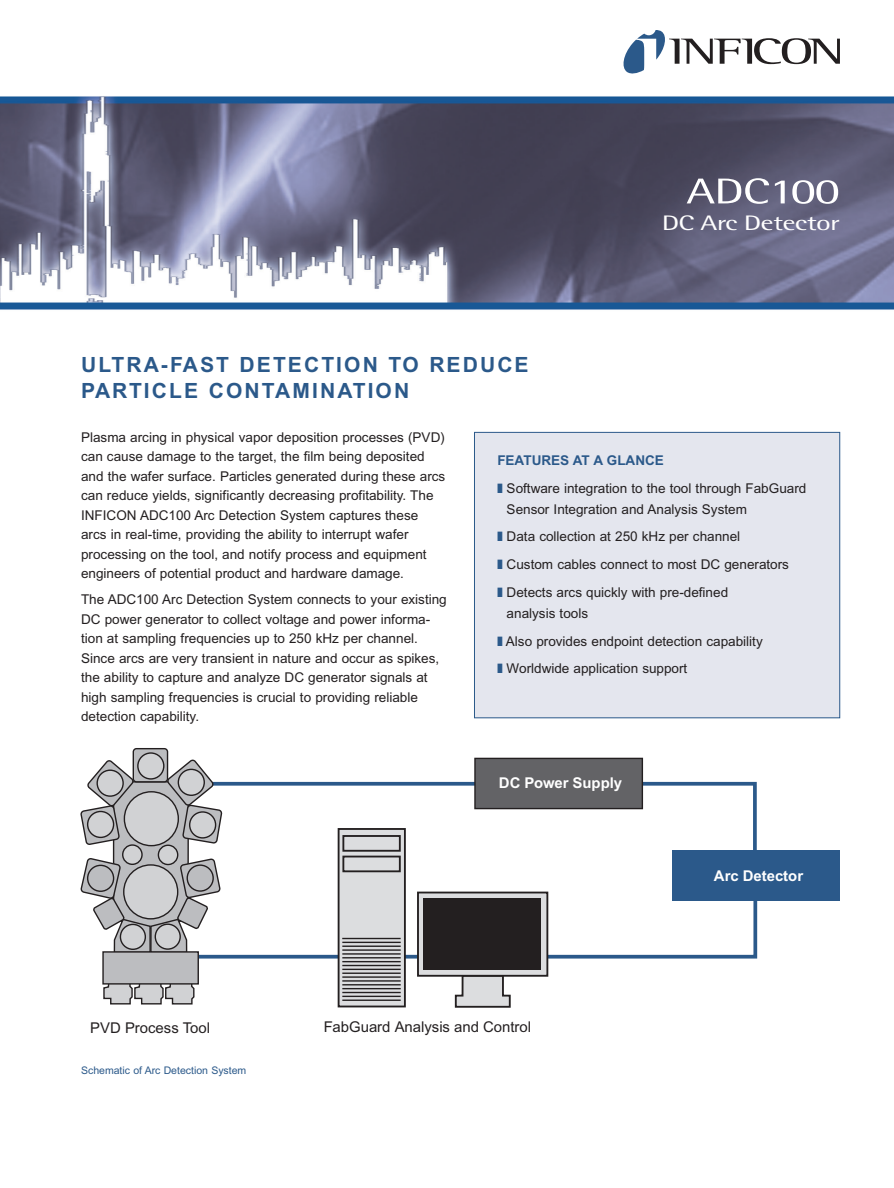
<style>
.page{position:relative;width:894px;height:1188px;background:#fff}
.page>*{position:absolute;margin:0;border:0;box-sizing:border-box;transform-origin:0 0}
.PRODUCT_NAME{font:36px "Rotis Semi Sans";letter-spacing:-.025em;color:#fff;scale:1.4 1}
.HEADLINE{font:700 21px/25.5px "Arial";letter-spacing:.1em;color:#2b598a}
.DESCRIPTOR{font:21px "Rotis Semi Sans";letter-spacing:-.025em;color:#fff;scale:1.4 1}
.t1{font:14.85px "Arial";color:#231f20}
.t2{font:700 14.85px "Arial";color:#fff}
.COPY{font:13.5px/19.5px "Arial MT Std";color:#231f20}
.features_COPY{font:13.5px/21px "Arial MT Std";color:#231f20}
.features_HEAD{font:700 13.5px "Arial MT Std";color:#2b598a}
.t3{font:10.5px "Arial MT Std";color:#2b598a}
.s1{color:#2b598a}
</style>
<div class="page">
<img style="left:0;top:52px;width:893px;height:258px">
<svg style="left:623px;top:30px;width:216px;height:43px"></svg>
<div style="left:474px;top:432px;width:365px;height:286px;background:#e4e6ee"></div>
<div style="left:474px;top:432px;width:365px;height:286px;border:1px solid #2b598a"></div>
<svg style="left:199px;top:780px;width:559px;height:180px"></svg>
<div style="left:671px;top:850px;width:168px;height:50px;background:#2b598a"></div>
<div style="left:133px;top:749px;width:34px;height:33px;background:#bcbdc0;border-radius:3px"></div>
<div style="left:132px;top:748px;width:36px;height:35px;border:1px solid #231f20;border-radius:3px"></div>
<svg style="left:138px;top:753px;width:26px;height:26px"></svg>
<div style="left:137px;top:752px;width:27px;height:28px;border:1px solid #231f20;border-radius:50%"></div>
<svg style="left:103px;top:985px;width:92px;height:20px;background:#bcbcbe"></svg>
<svg style="left:80px;top:758px;width:142px;height:196px"></svg>
<svg style="left:340px;top:831px;width:62px;height:173px;background:#d2d2d4"></svg>
<div style="left:337px;top:828px;width:68px;height:179px;border:2px solid #231f20"></div>
<div style="left:343px;top:836px;width:56px;height:15px;background:#dcdddf"></div>
<div style="left:342px;top:835px;width:58px;height:17px;border:2px solid #231f20"></div>
<div style="left:343px;top:857px;width:56px;height:14px;background:#dcdddf"></div>
<div style="left:342px;top:856px;width:58px;height:16px;border:2px solid #231f20"></div>
<hr style="left:342px;top:938px;width:58px;height:1px;background:#231f20">
<hr style="left:342px;top:942px;width:58px;height:1px;background:#231f20">
<hr style="left:342px;top:946px;width:58px;height:1px;background:#231f20">
<hr style="left:342px;top:949px;width:58px;height:2px;background:#231f20">
<hr style="left:342px;top:953px;width:58px;height:2px;background:#231f20">
<hr style="left:342px;top:957px;width:58px;height:1px;background:#231f20">
<hr style="left:342px;top:961px;width:58px;height:1px;background:#231f20">
<hr style="left:342px;top:965px;width:58px;height:1px;background:#231f20">
<hr style="left:342px;top:969px;width:58px;height:1px;background:#231f20">
<hr style="left:342px;top:973px;width:58px;height:1px;background:#231f20">
<hr style="left:342px;top:976px;width:58px;height:2px;background:#231f20">
<hr style="left:342px;top:980px;width:58px;height:2px;background:#231f20">
<hr style="left:342px;top:984px;width:58px;height:1px;background:#231f20">
<hr style="left:342px;top:988px;width:58px;height:1px;background:#231f20">
<hr style="left:342px;top:992px;width:58px;height:1px;background:#231f20">
<hr style="left:342px;top:996px;width:58px;height:1px;background:#231f20">
<hr style="left:342px;top:1000px;width:58px;height:1px;background:#231f20">
<svg style="left:454px;top:977px;width:57px;height:31px;background:#c8c9ca"></svg>
<div style="left:418px;top:893px;width:129px;height:83px;background:#dcdddf"></div>
<div style="left:417px;top:892px;width:131px;height:85px;border:2px solid #231f20"></div>
<div style="left:423px;top:898px;width:117px;height:72px;background:#231f20"></div>
<div style="left:475px;top:758px;width:167px;height:51px;background:#636366"></div>
<div style="left:474px;top:758px;width:168px;height:51px;border:1px solid #231f20"></div>
<div style="left:103px;top:952px;width:95px;height:32px;background:#bcbdc0"></div>
<div style="left:102px;top:951px;width:97px;height:34px;border:1px solid #231f20"></div>
<p class="HEADLINE" style="left:81px;top:352px;width:449px">ULTRA-FAST DETECTION TO REDUCE<br>PARTICLE CONTAMINATION</p>
<p class="PRODUCT_NAME" style="left:686px;top:170px;width:111px">ADC100</p>
<p class="DESCRIPTOR" style="left:661px;top:210px;width:129px">DC Arc Detector</p>
<p class="COPY" style="left:81px;top:427px;width:365px">Plasma arcing in physical vapor deposition processes (PVD) can cause damage to the target, the film being deposited and the wafer surface. Particles generated during these arcs can reduce yields, significantly decreasing profitability. The INFICON ADC100 Arc Detection System captures these arcs in real-time, providing the ability to interrupt wafer processing on the tool, and notify process and equipment engineers of potential product and hardware damage.</p>
<p class="COPY" style="left:81px;top:590px;width:367px">The ADC100 Arc Detection System connects to your existing DC power generator to collect voltage and power informa&shy;tion at sampling frequencies up to 250 kHz per channel.<br>Since arcs are very transient in nature and occur as spikes, the ability to capture and analyze DC generator signals at high sampling frequencies is crucial to providing reliable detection capability.</p>
<p class="features_HEAD" style="left:497px;top:452px;width:168px">FEATURES AT A GLANCE</p>
<p class="features_COPY" style="left:506px;top:477px;width:301px;text-indent:-9px"><span class="s1">■</span> Software integration to the tool through FabGuard<br>Sensor Integration and Analysis System</p>
<p class="features_COPY" style="left:497px;top:526px;width:244px"><span class="s1">■</span> Data collection at 250 kHz per channel</p>
<p class="features_COPY" style="left:497px;top:554px;width:293px"><span class="s1">■</span> Custom cables connect to most DC generators</p>
<p class="features_COPY" style="left:506px;top:582px;width:223px;text-indent:-9px"><span class="s1">■</span> Detects arcs quickly with pre-defined analysis tools</p>
<p class="features_COPY" style="left:497px;top:630px;width:267px"><span class="s1">■</span> Also provides endpoint detection capability</p>
<p class="features_COPY" style="left:497px;top:658px;width:191px"><span class="s1">■</span> Worldwide application support</p>
<p class="t2" style="left:499px;top:774px;width:125px">DC Power Supply</p>
<p class="t2" style="left:713px;top:867px;width:91px">Arc Detector</p>
<p class="t1" style="left:90px;top:1019px;width:121px">PVD Process Tool</p>
<p class="t1" style="left:324px;top:1019px;width:208px">FabGuard Analysis and Control</p>
<p class="t3" style="left:81px;top:1064px;width:167px">Schematic of Arc Detection System</p>
</div>
